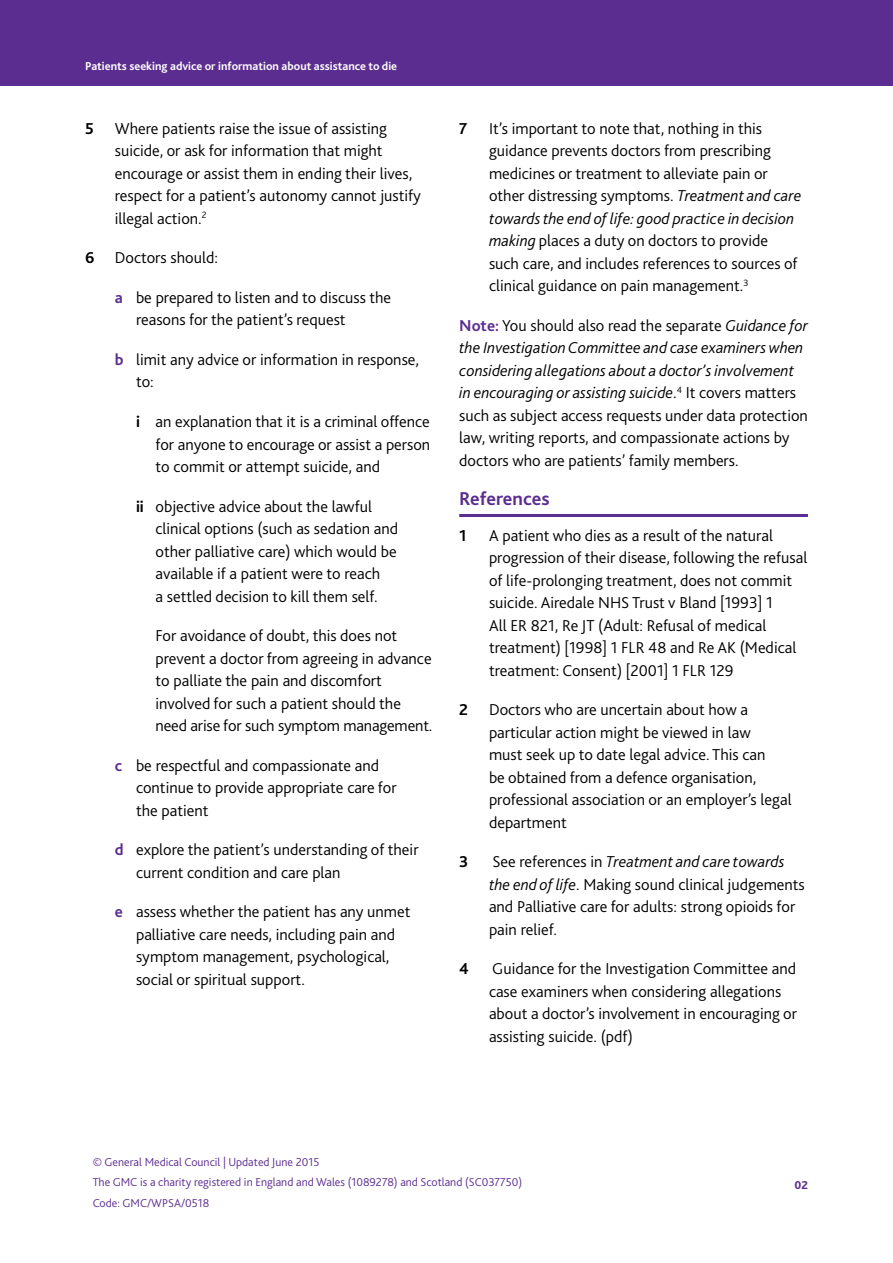
<style>
.page{position:relative;width:893px;height:1263px;background:#fff}
.page>*{position:absolute;margin:0;border:0;box-sizing:border-box;transform-origin:0 0}
.t1{font:700 19.5px "Bliss 2";color:#5c2d91}
.t2{font:300 16.5px/22.5px "Bliss 2";color:#000}
.t3{font:700 16.5px "Bliss 2";color:#000}
.t4{font:300 12px/19.5px "Bliss 2";color:#5c2d91}
.t5{font:700 12px "Bliss 2";color:#fff}
.t6{font:800 12px "Bliss 2";color:#5c2d91}
.s1{font-weight:700}
.s2{font-weight:700;color:#5c2d91}
.s3{font-style:italic}
</style>
<div class="page">
<div style="left:0;top:0;width:893px;height:85px;background:#5c2d91"></div>
<hr style="left:459px;top:514px;width:349px;height:3px;background:#5c2d91">
<p class="t5" style="left:85px;top:59px;width:314px">Patients seeking advice or information about assistance to die</p>
<p class="t3" style="left:85px;top:118px;width:10px">5</p>
<p class="t2" style="left:115px;top:117px;width:308px">Where patients raise the issue of assisting suicide, or ask for information that might encourage or assist them in ending their lives, respect for a patient’s autonomy cannot justify illegal action.<sup>2</sup></p>
<p class="t2" style="left:85px;top:246px;width:134px"><span class="s1">6</span> Doctors should:</p>
<p class="t2" style="left:136px;top:286px;width:257px;text-indent:-21px"><span class="s2">a</span> be prepared to listen and to discuss the reasons for the patient’s request</p>
<p class="t2" style="left:136px;top:348px;width:285px;text-indent:-21px"><span class="s2">b</span> limit any advice or information in response, to:</p>
<p class="t2" style="left:156px;top:410px;width:276px;text-align:justify;text-indent:-20px"><span class="s1">i</span> an explanation that it is a criminal offence for anyone to encourage or assist a person to commit or attempt suicide, and</p>
<p class="t2" style="left:156px;top:494px;width:244px;text-indent:-20px"><span class="s1">ii</span> objective advice about the lawful clinical options (such as sedation and other palliative care) which would be available if a patient were to reach<br>a settled decision to kill them self.</p>
<p class="t2" style="left:156px;top:624px;width:278px">For avoidance of doubt, this does not prevent a doctor from agreeing in advance to palliate the pain and discomfort involved for such a patient should the need arise for such symptom management.</p>
<p class="t2" style="left:136px;top:753px;width:262px;text-indent:-21px"><span class="s2">c</span> be respectful and compassionate and continue to provide appropriate care for the patient</p>
<p class="t2" style="left:136px;top:838px;width:284px;text-indent:-21px"><span class="s2">d</span> explore the patient’s understanding of their current condition and care plan</p>
<p class="t2" style="left:136px;top:900px;width:276px;text-indent:-21px"><span class="s2">e</span> assess whether the patient has any unmet palliative care needs, including pain and symptom management, psychological, social or spiritual support.</p>
<p class="t3" style="left:459px;top:118px;width:10px">7</p>
<p class="t2" style="left:489px;top:117px;width:314px">It’s important to note that, nothing in this guidance prevents doctors from prescribing medicines or treatment to alleviate pain or other distressing symptoms. <span class="s3">Treatment and care towards the end of life: good practice in decision making</span> places a duty on doctors to provide such care, and includes references to sources of clinical guidance on pain management.<sup>3</sup></p>
<p class="t2" style="left:459px;top:314px;width:350px"><span class="s2">Note:</span> You should also read the separate <span class="s3">Guidance for the Investigation Committee and case examiners when considering allegations about a doctor’s involvement in encouraging or assisting suicide</span>.<sup>4</sup> It covers matters such as subject access requests under data protection law, writing reports, and compassionate actions by doctors who are patients’ family members.</p>
<p class="t1" style="left:459px;top:487px;width:92px">References</p>
<p class="t3" style="left:459px;top:525px;width:9px">1</p>
<p class="t2" style="left:489px;top:524px;width:320px">A patient who dies as a result of the natural progression of their disease, following the refusal of life-prolonging treatment, does not commit suicide. Airedale NHS Trust v Bland [1993] 1<br>All ER 821, Re JT (Adult: Refusal of medical treatment) [1998] 1 FLR 48 and Re AK (Medical treatment: Consent) [2001] 1 FLR 129</p>
<p class="t3" style="left:459px;top:699px;width:10px">2</p>
<p class="t2" style="left:489px;top:698px;width:304px">Doctors who are uncertain about how a particular action might be viewed in law<br>must seek up to date legal advice. This can<br>be obtained from a defence organisation, professional association or an employer’s legal department</p>
<p class="t3" style="left:459px;top:852px;width:11px">3</p>
<p class="t2" style="left:489px;top:850px;width:317px">See references in <span class="s3">Treatment and care towards the end of life</span>. Making sound clinical judgements and Palliative care for adults: strong opioids for pain relief.</p>
<p class="t3" style="left:459px;top:959px;width:11px">4</p>
<p class="t2" style="left:489px;top:957px;width:310px">Guidance for the Investigation Committee and case examiners when considering allegations about a doctor’s involvement in encouraging or assisting suicide. (pdf)</p>
<p class="t4" style="left:93px;top:1152px;width:431px">© General Medical Council | Updated June 2015<br>The GMC is a charity registered in England and Wales (1089278) and Scotland (SC037750)</p>
<p class="t4" style="left:93px;top:1193px;width:118px">Code: GMC/WPSA/0518</p>
<p class="t6" style="left:794px;top:1177px;width:15px">02</p>
</div>
